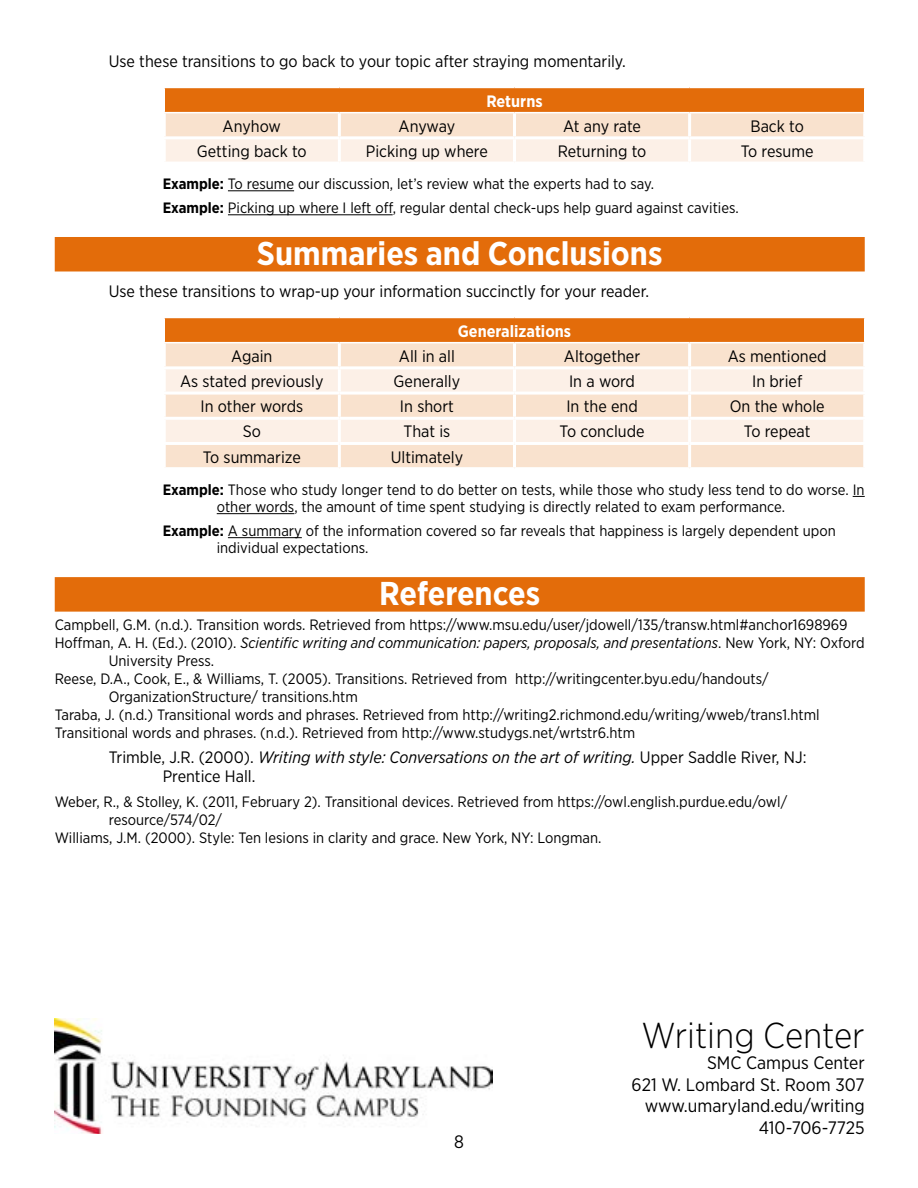
<style>
.page{position:relative;width:918px;height:1188px;background:#fff}
.page>*{position:absolute;margin:0;border:0;box-sizing:border-box;transform-origin:0 0}
.t1{font:300 36px "Gotham Narrow";color:#000}
.t2{font:700 33px "Gotham Narrow";color:#fff}
.t3{font:18px/21.6px "Gotham Narrow";color:#000;text-align:right}
.t4{font:16.5px/18.9px "Gotham Narrow";color:#000}
.t5{font:700 16.5px "Gotham Narrow";color:#fff}
.t6{font:15px/17.2px "Gotham Narrow";color:#000}
.t7{font:italic 15px "Gotham Narrow";color:#000}
.s1{font-weight:700}
.s2{font-style:normal}
.s3{font-style:italic}
</style>
<div class="page">
<img style="left:55px;top:1019px;width:438px;height:115px">
<hr style="left:228px;top:190px;width:66px;height:1px;background:#000">
<hr style="left:228px;top:214px;width:165px;height:1px;background:#000">
<div style="left:55px;top:237px;width:810px;height:34px;background:#e36c0a"></div>
<svg style="left:853px;top:496px;width:12px;height:1px"></svg>
<hr style="left:217px;top:513px;width:77px;height:1px;background:#000">
<hr style="left:228px;top:537px;width:74px;height:1px;background:#000">
<div style="left:55px;top:577px;width:810px;height:35px;background:#e36c0a"></div>
<svg style="left:164px;top:88px;width:701px;height:74px;background:#f2be93"></svg>
<hr style="left:163px;top:112px;width:176px;height:1px;background:#fff">
<hr style="left:339px;top:112px;width:175px;height:1px;background:#fff">
<hr style="left:514px;top:112px;width:176px;height:1px;background:#fff">
<hr style="left:690px;top:112px;width:175px;height:1px;background:#fff">
<hr style="left:163px;top:113px;width:3px;height:23px;background:#fff">
<hr style="left:338px;top:113px;width:3px;height:23px;background:#fff">
<hr style="left:513px;top:113px;width:3px;height:23px;background:#fff">
<hr style="left:688px;top:113px;width:3px;height:23px;background:#fff">
<hr style="left:863px;top:113px;width:3px;height:23px;background:#fff">
<hr style="left:163px;top:136px;width:176px;height:3px;background:#fff">
<hr style="left:163px;top:139px;width:3px;height:23px;background:#fff">
<hr style="left:339px;top:136px;width:175px;height:3px;background:#fff">
<hr style="left:338px;top:139px;width:3px;height:23px;background:#fff">
<hr style="left:514px;top:136px;width:176px;height:3px;background:#fff">
<hr style="left:513px;top:139px;width:3px;height:23px;background:#fff">
<hr style="left:690px;top:136px;width:176px;height:3px;background:#fff">
<hr style="left:688px;top:139px;width:3px;height:23px;background:#fff">
<hr style="left:863px;top:139px;width:3px;height:23px;background:#fff">
<div style="left:164px;top:317px;width:701px;height:26px;background:#e36c0a"></div>
<div style="left:166px;top:343px;width:697px;height:124px;background:#f9e2ce"></div>
<svg style="left:166px;top:369px;width:697px;height:73px;background:#fbebdf"></svg>
<hr style="left:163px;top:317px;width:176px;height:1px;background:#fff">
<hr style="left:163px;top:318px;width:2px;height:24px;background:#fff">
<hr style="left:339px;top:317px;width:175px;height:1px;background:#fff">
<hr style="left:514px;top:317px;width:176px;height:1px;background:#fff">
<hr style="left:690px;top:317px;width:175px;height:1px;background:#fff">
<svg style="left:864px;top:318px;width:1px;height:24px"></svg>
<hr style="left:163px;top:342px;width:176px;height:1px;background:#fff">
<hr style="left:339px;top:342px;width:175px;height:1px;background:#fff">
<hr style="left:514px;top:342px;width:176px;height:1px;background:#fff">
<hr style="left:690px;top:342px;width:175px;height:1px;background:#fff">
<hr style="left:338px;top:343px;width:3px;height:23px;background:#fff">
<hr style="left:513px;top:343px;width:3px;height:23px;background:#fff">
<hr style="left:688px;top:343px;width:3px;height:23px;background:#fff">
<hr style="left:163px;top:366px;width:176px;height:3px;background:#fff">
<hr style="left:339px;top:366px;width:175px;height:3px;background:#fff">
<hr style="left:338px;top:369px;width:3px;height:23px;background:#fff">
<hr style="left:514px;top:366px;width:176px;height:3px;background:#fff">
<hr style="left:513px;top:369px;width:3px;height:23px;background:#fff">
<hr style="left:690px;top:366px;width:176px;height:3px;background:#fff">
<hr style="left:688px;top:369px;width:3px;height:23px;background:#fff">
<hr style="left:163px;top:392px;width:176px;height:3px;background:#fff">
<hr style="left:339px;top:392px;width:175px;height:3px;background:#fff">
<hr style="left:338px;top:395px;width:3px;height:22px;background:#fff">
<hr style="left:514px;top:392px;width:176px;height:3px;background:#fff">
<hr style="left:513px;top:395px;width:3px;height:22px;background:#fff">
<hr style="left:690px;top:392px;width:176px;height:3px;background:#fff">
<hr style="left:688px;top:395px;width:3px;height:22px;background:#fff">
<hr style="left:163px;top:417px;width:176px;height:3px;background:#fff">
<hr style="left:339px;top:417px;width:175px;height:3px;background:#fff">
<hr style="left:338px;top:420px;width:3px;height:22px;background:#fff">
<hr style="left:514px;top:417px;width:176px;height:3px;background:#fff">
<hr style="left:513px;top:420px;width:3px;height:22px;background:#fff">
<hr style="left:690px;top:417px;width:176px;height:3px;background:#fff">
<hr style="left:688px;top:420px;width:3px;height:22px;background:#fff">
<hr style="left:163px;top:442px;width:176px;height:3px;background:#fff">
<hr style="left:339px;top:442px;width:175px;height:3px;background:#fff">
<hr style="left:338px;top:445px;width:3px;height:22px;background:#fff">
<hr style="left:514px;top:442px;width:176px;height:3px;background:#fff">
<hr style="left:513px;top:445px;width:3px;height:22px;background:#fff">
<hr style="left:690px;top:442px;width:176px;height:3px;background:#fff">
<hr style="left:688px;top:445px;width:3px;height:22px;background:#fff">
<p class="t4" style="left:109px;top:52px;width:519px">Use these transitions to go back to your topic after straying momentarily.</p>
<p class="t5" style="left:486px;top:90px;width:58px">Returns</p>
<p class="t4" style="left:223px;top:116px;width:60px">Anyhow</p>
<p class="t4" style="left:399px;top:116px;width:58px">Anyway</p>
<p class="t4" style="left:563px;top:116px;width:80px">At any rate</p>
<p class="t4" style="left:750px;top:116px;width:55px">Back to</p>
<p class="t4" style="left:197px;top:141px;width:111px">Getting back to</p>
<p class="t4" style="left:366px;top:141px;width:123px">Picking up where</p>
<p class="t4" style="left:558px;top:141px;width:90px">Returning to</p>
<p class="t4" style="left:741px;top:141px;width:74px">To resume</p>
<p class="t6" style="left:163px;top:172px;width:578px;line-height:24px"><span class="s1">Example:</span> To resume our discussion, let’s review what the experts had to say.<br><span class="s1">Example:</span> Picking up where I left off, regular dental check-ups help guard against cavities.</p>
<h2 class="t2" style="left:257px;top:232px;width:407px">Summaries and Conclusions</h2>
<p class="t4" style="left:109px;top:282px;width:542px">Use these transitions to wrap-up your information succinctly for your reader.</p>
<p class="t5" style="left:458px;top:320px;width:115px">Generalizations</p>
<p class="t4" style="left:231px;top:346px;width:43px">Again</p>
<p class="t4" style="left:399px;top:346px;width:57px">All in all</p>
<p class="t4" style="left:564px;top:346px;width:78px">Altogether</p>
<p class="t4" style="left:728px;top:346px;width:100px">As mentioned</p>
<p class="t4" style="left:180px;top:371px;width:145px">As stated previously</p>
<p class="t4" style="left:394px;top:371px;width:68px">Generally</p>
<p class="t4" style="left:569px;top:371px;width:68px">In a word</p>
<p class="t4" style="left:752px;top:371px;width:52px">In brief</p>
<p class="t4" style="left:200px;top:397px;width:104px">In other words</p>
<p class="t4" style="left:400px;top:397px;width:55px">In short</p>
<p class="t4" style="left:566px;top:397px;width:73px">In the end</p>
<p class="t4" style="left:730px;top:397px;width:96px">On the whole</p>
<p class="t4" style="left:243px;top:422px;width:20px">So</p>
<p class="t4" style="left:404px;top:422px;width:48px">That is</p>
<p class="t4" style="left:560px;top:422px;width:86px">To conclude</p>
<p class="t4" style="left:744px;top:422px;width:68px">To repeat</p>
<p class="t4" style="left:203px;top:447px;width:100px">To summarize</p>
<p class="t4" style="left:391px;top:447px;width:74px">Ultimately</p>
<p class="t6" style="left:217px;top:481px;width:649px;text-indent:-54px"><span class="s1">Example:</span> Those who study longer tend to do better on tests, while those who study less tend to do worse. In other words, the amount of time spent studying is directly related to exam performance.</p>
<p class="t6" style="left:217px;top:522px;width:621px;text-indent:-54px"><span class="s1">Example:</span> A summary of the information covered so far reveals that happiness is largely dependent upon individual expectations.</p>
<h2 class="t2" style="left:379px;top:572px;width:163px">References</h2>
<p class="t6" style="left:55px;top:615px;width:794px">Campbell, G.M. (n.d.). Transition words. Retrieved from https://www.msu.edu/user/jdowell/135/transw.html#anchor1698969</p>
<p class="t7" style="left:55px;top:633px;width:811px"><span class="s2">Hoffman, A. H. (Ed.). (2010).</span> Scientific writing and communication: papers, proposals, and presentations<span class="s2">. New York, NY: Oxford</span></p>
<p class="t6" style="left:109px;top:651px;width:107px">University Press.</p>
<p class="t6" style="left:55px;top:669px;width:716px">Reese, D.A., Cook, E., &amp; Williams, T. (2005). Transitions. Retrieved from http://writingcenter.byu.edu/handouts/</p>
<p class="t6" style="left:109px;top:687px;width:251px">OrganizationStructure/ transitions.htm</p>
<p class="t6" style="left:55px;top:705px;width:767px">Taraba, J. (n.d.) Transitional words and phrases. Retrieved from http://writing2.richmond.edu/writing/wweb/trans1.html</p>
<p class="t6" style="left:55px;top:723px;width:582px">Transitional words and phrases. (n.d.). Retrieved from http://www.studygs.net/wrtstr6.htm</p>
<p class="t4" style="left:163px;top:748px;width:645px;text-indent:-54px">Trimble, J.R. (2000). <span class="s3">Writing with style: Conversations on the art of writing.</span> Upper Saddle River, NJ:<br>Prentice Hall.</p>
<p class="t6" style="left:55px;top:793px;width:734px">Weber, R., &amp; Stolley, K. (2011, February 2). Transitional devices. Retrieved from https://owl.english.purdue.edu/owl/</p>
<p class="t6" style="left:109px;top:811px;width:115px">resource/574/02/</p>
<p class="t6" style="left:55px;top:829px;width:548px">Williams, J.M. (2000). Style: Ten lesions in clarity and grace. New York, NY: Longman.</p>
<p class="t3" style="left:454px;top:1131px;width:11px">8</p>
<h1 class="t1" style="left:641px;top:1013px;width:225px">Writing Center</h1>
<p class="t3" style="left:632px;top:1052px;width:235px">SMC Campus Center<br>621 W. Lombard St. Room 307 www.umaryland.edu/writing<br>410-706-7725</p>
</div>
